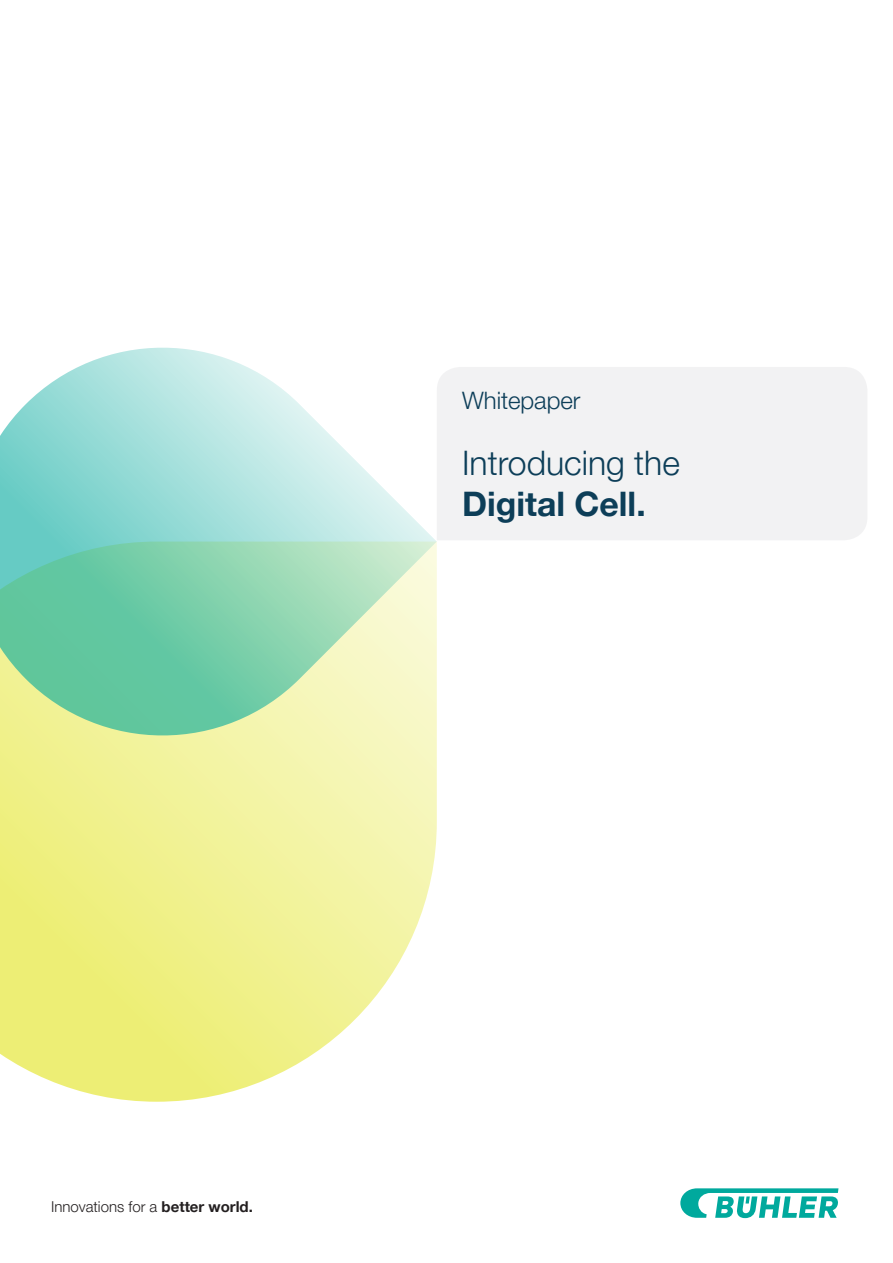
<style>
.page{position:relative;width:893px;height:1263px;background:#fff}
.page>*{position:absolute;margin:0;border:0;box-sizing:border-box;transform-origin:0 0}
.t1{font:300 33.75px "Helvetica Neue LTW1 G";color:#003450}
.t2{font:700 33.75px "Helvetica Neue LTW1 G";color:#003450}
.t3{font:300 24px "Helvetica Neue LTW1 G";color:#003450}
.t4{font:300 15px "Helvetica Neue LTW1 G";color:#231f20}
.s1{font-weight:700}
</style>
<div class="page">
<svg style="left:680px;top:1188px;width:158px;height:30px"></svg>
<svg style="left:0;top:754px;width:437px;height:348px;background:#f2f29b"></svg>
<svg style="left:0;top:347px;width:437px;height:407px;background:#b2e2c9"></svg>
<div style="left:437px;top:367px;width:430px;height:173px;background:#f2f2f3"></div>
<h2 class="t3" style="left:462px;top:386px;width:120px">Whitepaper</h2>
<h1 class="t1" style="left:462px;top:442px;width:219px">Introducing the</h1>
<h1 class="t2" style="left:462px;top:483px;width:185px">Digital Cell.</h1>
<p class="t4" style="left:51px;top:1197px;width:203px">Innovations for a <span class="s1">better world.</span></p>
</div>
